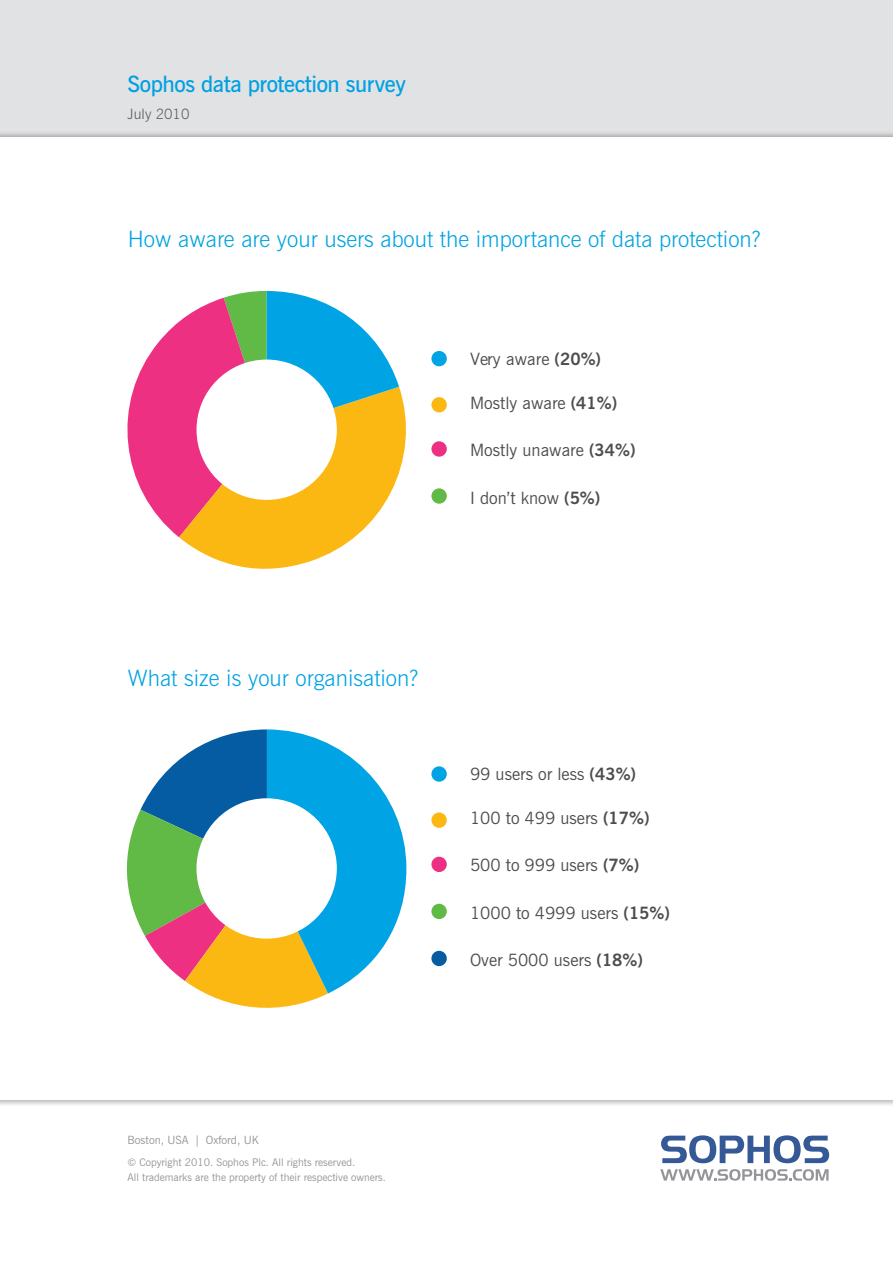
<style>
.page{position:relative;width:893px;height:1263px;background:#fff}
.page>*{position:absolute;margin:0;border:0;box-sizing:border-box;transform-origin:0 0}
.t1{font:300 22.5px "News Gothic BT";color:#00a3e3}
.Title_-_page_1{font:600 22.5px "News Gothic BT";letter-spacing:-.02em;color:#00a1e3}
.t2{font:16.95px "News Gothic BT";color:#4d4d4d}
.Body_1{font:300 14.25px "News Gothic BT";color:#57585a}
.t3{font:11.4px "News Gothic BT";color:#939598}
.t4{font:10.5px/15px "News Gothic BT";color:#939598}
.s1{font-weight:700}
</style>
<div class="page">
<div style="left:0;top:0;width:893px;height:149px;background:#e1e2e4"></div>
<div style="left:0;top:130px;width:893px;height:68px;background:#231f20;opacity:.3"></div>
<div style="left:0;top:137px;width:893px;height:58px;background:#fff"></div>
<div style="left:0;top:172px;width:893px;height:49px;background:#fff"></div>
<div style="left:0;top:997px;width:893px;height:109px;background:#231f20;opacity:.3"></div>
<div style="left:0;top:1000px;width:893px;height:100px;background:#fff"></div>
<svg style="left:660px;top:1169px;width:169px;height:12px"></svg>
<svg style="left:661px;top:1135px;width:168px;height:28px"></svg>
<div style="left:0;top:968px;width:893px;height:49px;background:#fff"></div>
<svg style="left:179px;top:387px;width:227px;height:182px"></svg>
<svg style="left:127px;top:291px;width:272px;height:246px"></svg>
<div style="left:431px;top:397px;width:16px;height:15px;background:#fcb812;border-radius:50%"></div>
<div style="left:431px;top:488px;width:16px;height:16px;background:#61ba45;border-radius:50%"></div>
<div style="left:197px;top:360px;width:140px;height:140px;background:#fff;border-radius:50%"></div>
<div style="left:431px;top:351px;width:16px;height:15px;background:#00a3e3;border-radius:50%"></div>
<div style="left:431px;top:441px;width:16px;height:16px;background:#ed3082;border-radius:50%"></div>
<svg style="left:126px;top:729px;width:280px;height:279px"></svg>
<div style="left:196px;top:798px;width:141px;height:141px;background:#fff;border-radius:50%"></div>
<div style="left:431px;top:812px;width:16px;height:16px;background:#fcb812;border-radius:50%"></div>
<div style="left:431px;top:904px;width:16px;height:15px;background:#61ba45;border-radius:50%"></div>
<div style="left:431px;top:766px;width:16px;height:16px;background:#00a3e3;border-radius:50%"></div>
<div style="left:431px;top:857px;width:16px;height:15px;background:#ed3082;border-radius:50%"></div>
<div style="left:431px;top:951px;width:16px;height:15px;background:#055ca3;border-radius:50%"></div>
<p class="Title_-_page_1" style="left:128px;top:71px;width:280px">Sophos data protection survey</p>
<p class="Body_1" style="left:128px;top:105px;width:64px">July 2010</p>
<h1 class="t1" style="left:128px;top:226px;width:634px">How aware are your users about the importance of data protection?</h1>
<p class="t2" style="left:470px;top:348px;width:133px">Very aware <span class="s1">(20%)</span></p>
<p class="t2" style="left:470px;top:392px;width:149px">Mostly aware <span class="s1">(41%)</span></p>
<p class="t2" style="left:470px;top:440px;width:167px">Mostly unaware <span class="s1">(34%)</span></p>
<p class="t2" style="left:470px;top:487px;width:132px">I don’t know <span class="s1">(5%)</span></p>
<h1 class="t1" style="left:128px;top:664px;width:292px">What size is your organisation?</h1>
<p class="t2" style="left:470px;top:764px;width:168px">99 users or less <span class="s1">(43%)</span></p>
<p class="t2" style="left:470px;top:808px;width:181px">100 to 499 users <span class="s1">(17%)</span></p>
<p class="t2" style="left:470px;top:855px;width:171px">500 to 999 users <span class="s1">(7%)</span></p>
<p class="t2" style="left:470px;top:902px;width:201px">1000 to 4999 users <span class="s1">(15%)</span></p>
<p class="t2" style="left:470px;top:950px;width:174px">Over 5000 users <span class="s1">(18%)</span></p>
<p class="t3" style="left:128px;top:1133px;width:133px">Boston, USA | Oxford, UK</p>
<p class="t4" style="left:128px;top:1155px;width:260px">© Copyright 2010. Sophos Plc. All rights reserved.<br>All trademarks are the property of their respective owners.</p>
</div>
